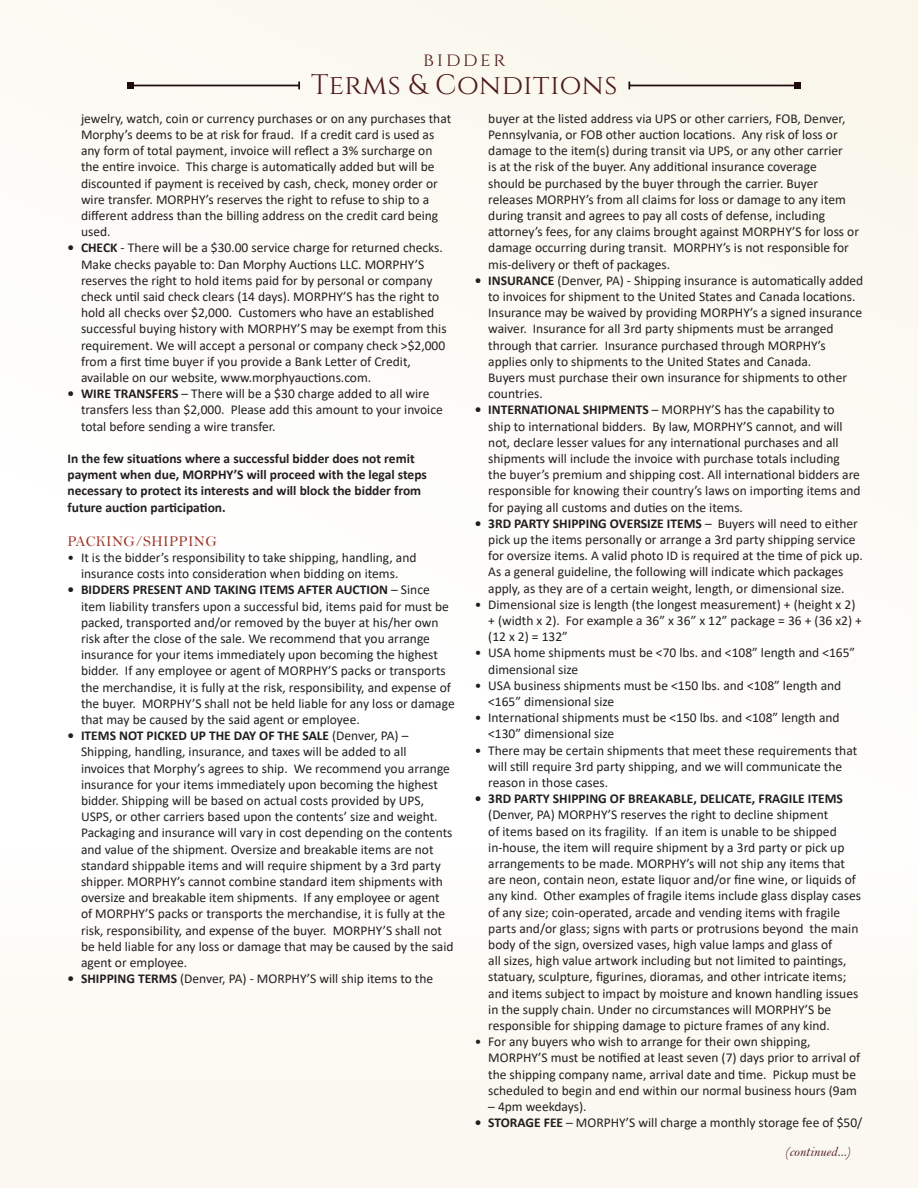
<style>
.page{position:relative;width:918px;height:1188px;background:#fff}
.page>*{position:absolute;margin:0;border:0;box-sizing:border-box;transform-origin:0 0}
.Description{font:28.2px "Cinzel";letter-spacing:.02em;color:#4f1a1a}
.Description-2{font:19.2px "Cinzel";letter-spacing:.14em;color:#4f1a1a}
.Lot{font:15px "Bell";letter-spacing:.02em;color:#9a3223}
.t1{font:13.5px/16.2px "Calibri";color:#231f20}
.Lot-2{font:700 13.5px/16.2px "Calibri";color:#231f20}
.Lot-3{font:13.5px "Bell MT Italic";color:#4f1a1a}
.s1{font-weight:700}
</style>
<div class="page">
<div style="left:0;top:0;width:918px;height:888px;background:#fdfcf8"></div>
<hr style="left:0;top:846px;width:1px;height:342px;background:#e5d5a0">
<div style="left:1px;top:846px;width:917px;height:342px;background:#fbfaf3"></div>
<hr style="left:131px;top:85px;width:168px;height:1px;background:#1f0b0d">
<svg style="left:298px;top:82px;width:2px;height:7px"></svg>
<div style="left:127px;top:82px;width:7px;height:7px;background:#1f0b0d"></div>
<hr style="left:629px;top:85px;width:169px;height:1px;background:#1f0b0d">
<div style="left:794px;top:82px;width:7px;height:7px;background:#1f0b0d"></div>
<svg style="left:628px;top:82px;width:2px;height:7px"></svg>
<p class="Description-2" style="left:423px;top:48px;width:84px">bidder</p>
<p class="Description" style="left:311px;top:68px;width:308px">Terms &amp; Conditions</p>
<p class="t1" style="left:81px;top:110px;width:372px">jewelry, watch, coin or currency purchases or on any purchases that Morphy’s deems to be at risk for fraud. If a credit card is used as any form of total payment, invoice will reflect a 3% surcharge on the entire invoice. This charge is automatically added but will be discounted if payment is received by cash, check, money order or wire transfer. MORPHY’s reserves the right to refuse to ship to a different address than the billing address on the credit card being used.</p>
<p class="t1" style="left:81px;top:239px;width:367px;text-indent:-14px"><span class="s1">• CHECK</span> - There will be a $30.00 service charge for returned checks.<br>Make checks payable to: Dan Morphy Auctions LLC. MORPHY’S reserves the right to hold items paid for by personal or company check until said check clears (14 days). MORPHY’S has the right to hold all checks over $2,000. Customers who have an established successful buying history with MORPHY’S may be exempt from this requirement. We will accept a personal or company check &gt;$2,000 from a first time buyer if you provide a Bank Letter of Credit, available on our website, www.morphyauctions.com.</p>
<p class="t1" style="left:81px;top:385px;width:363px;text-indent:-14px"><span class="s1">• WIRE TRANSFERS</span> – There will be a $30 charge added to all wire transfers less than $2,000. Please add this amount to your invoice total before sending a wire transfer.</p>
<p class="Lot-2" style="left:68px;top:450px;width:361px">In the few situations where a successful bidder does not remit payment when due, MORPHY’S will proceed with the legal steps necessary to protect its interests and will block the bidder from future auction participation.</p>
<p class="Lot" style="left:68px;top:532px;width:151px">PACKING/SHIPPING</p>
<p class="t1" style="left:68px;top:549px;width:351px;text-align:center">• It is the bidder’s responsibility to take shipping, handling, and insurance costs into consideration when bidding on items.</p>
<p class="t1" style="left:81px;top:581px;width:375px;text-indent:-14px"><span class="s1">• BIDDERS PRESENT AND TAKING ITEMS AFTER AUCTION</span> – Since item liability transfers upon a successful bid, items paid for must be packed, transported and/or removed by the buyer at his/her own risk after the close of the sale. We recommend that you arrange insurance for your items immediately upon becoming the highest bidder. If any employee or agent of MORPHY’S packs or transports the merchandise, it is fully at the risk, responsibility, and expense of the buyer. MORPHY’S shall not be held liable for any loss or damage that may be caused by the said agent or employee.</p>
<p class="t1" style="left:81px;top:727px;width:374px;text-indent:-14px"><span class="s1">• ITEMS NOT PICKED UP THE DAY OF THE SALE</span> (Denver, PA) – Shipping, handling, insurance, and taxes will be added to all invoices that Morphy’s agrees to ship. We recommend you arrange insurance for your items immediately upon becoming the highest bidder. Shipping will be based on actual costs provided by UPS, USPS, or other carriers based upon the contents’ size and weight.<br>Packaging and insurance will vary in cost depending on the contents and value of the shipment. Oversize and breakable items are not standard shippable items and will require shipment by a 3rd party shipper. MORPHY’s cannot combine standard item shipments with oversize and breakable item shipments. If any employee or agent of MORPHY’S packs or transports the merchandise, it is fully at the risk, responsibility, and expense of the buyer. MORPHY’S shall not be held liable for any loss or damage that may be caused by the said agent or employee.</p>
<p class="t1" style="left:68px;top:970px;width:367px"><span class="s1">• SHIPPING TERMS</span> (Denver, PA) - MORPHY’S will ship items to the</p>
<p class="t1" style="left:488px;top:110px;width:372px">buyer at the listed address via UPS or other carriers, FOB, Denver, Pennsylvania, or FOB other auction locations. Any risk of loss or damage to the item(s) during transit via UPS, or any other carrier<br>is at the risk of the buyer. Any additional insurance coverage<br>should be purchased by the buyer through the carrier. Buyer releases MORPHY’s from all claims for loss or damage to any item during transit and agrees to pay all costs of defense, including attorney’s fees, for any claims brought against MORPHY’S for loss or damage occurring during transit. MORPHY’s is not responsible for mis-delivery or theft of packages.</p>
<p class="t1" style="left:488px;top:272px;width:377px;text-indent:-14px"><span class="s1">• INSURANCE</span> (Denver, PA) - Shipping insurance is automatically added to invoices for shipment to the United States and Canada locations.<br>Insurance may be waived by providing MORPHY’s a signed insurance waiver. Insurance for all 3rd party shipments must be arranged through that carrier. Insurance purchased through MORPHY’s applies only to shipments to the United States and Canada.<br>Buyers must purchase their own insurance for shipments to other countries.</p>
<p class="t1" style="left:488px;top:401px;width:374px;text-indent:-14px"><span class="s1">• INTERNATIONAL SHIPMENTS</span> – MORPHY’S has the capability to<br>ship to international bidders. By law, MORPHY’S cannot, and will not, declare lesser values for any international purchases and all shipments will include the invoice with purchase totals including the buyer’s premium and shipping cost. All international bidders are responsible for knowing their country’s laws on importing items and for paying all customs and duties on the items.</p>
<p class="t1" style="left:488px;top:515px;width:376px;text-indent:-14px"><span class="s1">• 3RD PARTY SHIPPING OVERSIZE ITEMS</span> – Buyers will need to either pick up the items personally or arrange a 3rd party shipping service for oversize items. A valid photo ID is required at the time of pick up.<br>As a general guideline, the following will indicate which packages apply, as they are of a certain weight, length, or dimensional size.</p>
<p class="t1" style="left:488px;top:596px;width:375px;text-indent:-14px">• Dimensional size is length (the longest measurement) + (height x 2) + (width x 2). For example a 36” x 36” x 12” package = 36 + (36 x2) + (12 x 2) = 132”</p>
<p class="t1" style="left:488px;top:644px;width:369px;text-indent:-14px">• USA home shipments must be &lt;70 lbs. and &lt;108” length and &lt;165” dimensional size</p>
<p class="t1" style="left:488px;top:677px;width:355px;text-indent:-14px">• USA business shipments must be &lt;150 lbs. and &lt;108” length and &lt;165” dimensional size</p>
<p class="t1" style="left:488px;top:709px;width:353px;text-indent:-14px">• International shipments must be &lt;150 lbs. and &lt;108” length and &lt;130” dimensional size</p>
<p class="t1" style="left:488px;top:742px;width:371px;text-indent:-14px">• There may be certain shipments that meet these requirements that will still require 3rd party shipping, and we will communicate the reason in those cases.</p>
<p class="t1" style="left:488px;top:790px;width:374px;text-indent:-14px"><span class="s1">• 3RD PARTY SHIPPING OF BREAKABLE, DELICATE, FRAGILE ITEMS </span>(Denver, PA) MORPHY’S reserves the right to decline shipment<br>of items based on its fragility. If an item is unable to be shipped in-house, the item will require shipment by a 3rd party or pick up arrangements to be made. MORPHY’s will not ship any items that are neon, contain neon, estate liquor and/or fine wine, or liquids of any kind. Other examples of fragile items include glass display cases of any size; coin-operated, arcade and vending items with fragile parts and/or glass; signs with parts or protrusions beyond the main body of the sign, oversized vases, high value lamps and glass of<br>all sizes, high value artwork including but not limited to paintings, statuary, sculpture, figurines, dioramas, and other intricate items; and items subject to impact by moisture and known handling issues in the supply chain. Under no circumstances will MORPHY’S be responsible for shipping damage to picture frames of any kind.</p>
<p class="t1" style="left:488px;top:1033px;width:374px;text-indent:-14px">• For any buyers who wish to arrange for their own shipping, MORPHY’S must be notified at least seven (7) days prior to arrival of the shipping company name, arrival date and time. Pickup must be scheduled to begin and end within our normal business hours (9am</p>
<p class="t1" style="left:488px;top:1098px;width:100px">– 4pm weekdays).</p>
<p class="t1" style="left:475px;top:1114px;width:389px"><span class="s1">• STORAGE FEE</span> – MORPHY’S will charge a monthly storage fee of $50/</p>
<p class="Lot-3" style="left:785px;top:1144px;width:67px">(continued...)</p>
</div>
